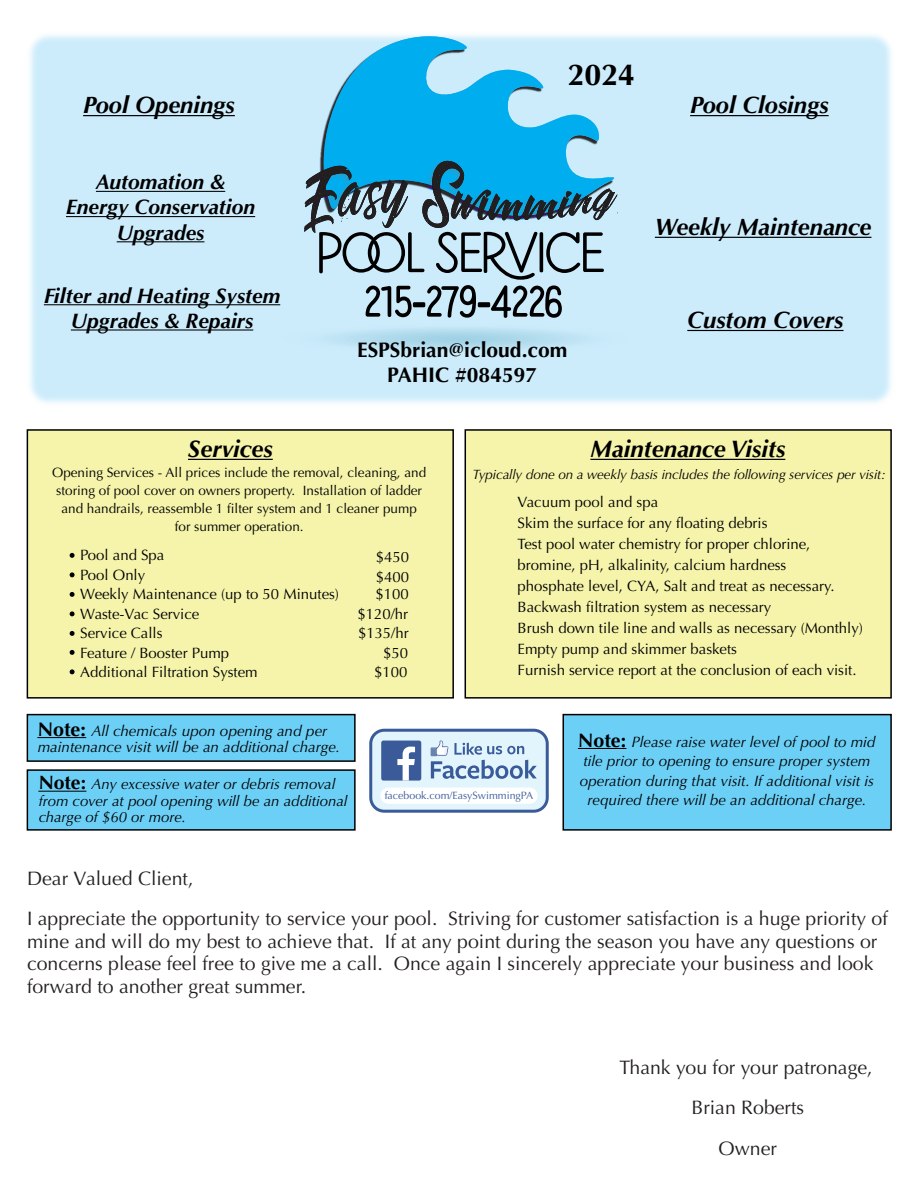
<style>
.page{position:relative;width:918px;height:1188px;background:#fff}
.page>*{position:absolute;margin:0;border:0;box-sizing:border-box;transform-origin:0 0}
.t1{font:700 30.3px "Optima";color:#000001}
.t2{font:italic 700 24px "Optima";color:#000001}
.t3{font:italic 700 23.7px "Optima";color:#000001}
.t4{font:italic 700 21px/25.2px "Optima";color:#000001;text-align:center}
.t5{font:700 21px/25.3px "Optima";color:#000001;text-align:center}
.t6{font:19.5px/40.5px "Optima";color:#231f20}
.t7{font:italic 15.15px/16.6px "Optima";color:#000001}
.t8{font:15px/21px "Optima";color:#000001}
.t9{font:italic 15px/19.6px "Optima";color:#000001;text-align:center}
.t10{font:italic 14.85px/16.4px "Optima";color:#000001}
.t11{font:13.5px/18px "Optima";color:#000001;text-align:center}
.t12{font:italic 13.5px "Optima";letter-spacing:-.01em;color:#000001}
.t13{font:10.65px "Optima";color:#3b5a9a}
.s1{font-weight:700;font-style:normal;font-size:19.8px}
.s2{font-weight:700;font-style:normal;font-size:19.35px}
.s3{font-weight:700;font-style:normal;font-size:19.65px}
</style>
<div class="page">
<div style="left:27px;top:429px;width:427px;height:270px;background:#f5f4aa;border:2px solid #000001"></div>
<div style="left:27px;top:714px;width:329px;height:48px;background:#6bcff6;border:2px solid #000001"></div>
<div style="left:563px;top:714px;width:329px;height:117px;background:#6bcff6;border:2px solid #000001"></div>
<div style="left:27px;top:769px;width:329px;height:62px;background:#6bcff6;border:2px solid #000001"></div>
<div style="left:465px;top:429px;width:427px;height:270px;background:#f5f4aa;border:2px solid #000001"></div>
<hr style="left:188px;top:459px;width:85px;height:1px;background:#000001">
<hr style="left:590px;top:459px;width:195px;height:1px;background:#000001">
<hr style="left:690px;top:115px;width:139px;height:1px;background:#000001">
<hr style="left:655px;top:237px;width:216px;height:1px;background:#000001">
<hr style="left:687px;top:330px;width:157px;height:1px;background:#000001">
<hr style="left:83px;top:115px;width:152px;height:1px;background:#000001">
<hr style="left:96px;top:191px;width:129px;height:1px;background:#000001">
<hr style="left:66px;top:216px;width:189px;height:1px;background:#000001">
<hr style="left:117px;top:241px;width:87px;height:1px;background:#000001">
<hr style="left:44px;top:304px;width:236px;height:1px;background:#000001">
<hr style="left:71px;top:329px;width:182px;height:2px;background:#000001">
<svg style="left:70px;top:553px;width:5px;height:5px"></svg>
<svg style="left:70px;top:572px;width:5px;height:5px"></svg>
<svg style="left:70px;top:631px;width:5px;height:5px"></svg>
<svg style="left:70px;top:650px;width:5px;height:5px"></svg>
<svg style="left:70px;top:669px;width:5px;height:5px"></svg>
<svg style="left:70px;top:611px;width:5px;height:5px"></svg>
<svg style="left:70px;top:592px;width:5px;height:5px"></svg>
<div style="left:275px;top:323px;width:362px;height:32px;background:#cbebfa;border-radius:50%"></div>
<svg style="left:310px;top:33px;width:315px;height:187px;background:#66cbf3"></svg>
<img style="left:297px;top:159px;width:323px;height:81px">
<svg style="left:304px;top:161px;width:314px;height:274px"></svg>
<hr style="left:578px;top:748px;width:48px;height:1px;background:#000001">
<hr style="left:38px;top:737px;width:48px;height:1px;background:#000001">
<hr style="left:39px;top:791px;width:47px;height:1px;background:#000001">
<div style="left:371px;top:730px;width:176px;height:81px;background:#e2f4fc;border-radius:14px"></div>
<div style="left:369px;top:729px;width:180px;height:84px;border:3px solid #3b5a9a;border-radius:14px"></div>
<div style="left:381px;top:741px;width:40px;height:40px;background:#3b5a9a;border-radius:2px"></div>
<svg style="left:397px;top:747px;width:18px;height:34px"></svg>
<svg style="left:431px;top:741px;width:106px;height:38px"></svg>
<div style="left:380px;top:788px;width:158px;height:16px;background:#fff;border-radius:8px"></div>
<h3 class="t3" style="left:83px;top:91px;width:153px">Pool Openings</h3>
<h3 class="t4" style="left:66px;top:170px;width:191px">Automation &amp;<br>Energy Conservation<br>Upgrades</h3>
<h3 class="t4" style="left:44px;top:283px;width:238px">Filter and Heating System<br>Upgrades &amp; Repairs</h3>
<h1 class="t1" style="left:568px;top:57px;width:69px">2024</h1>
<h3 class="t3" style="left:690px;top:91px;width:140px">Pool Closings</h3>
<h3 class="t5" style="left:357px;top:337px;width:212px">ESPSbrian@icloud.com<br>PAHIC #084597</h3>
<h3 class="t3" style="left:655px;top:213px;width:218px">Weekly Maintenance</h3>
<h3 class="t3" style="left:687px;top:306px;width:158px">Custom Covers</h3>
<h2 class="t2" style="left:188px;top:435px;width:86px">Services</h2>
<h2 class="t2" style="left:590px;top:435px;width:196px">Maintenance Visits</h2>
<p class="t11" style="left:52px;top:464px;width:376px">Opening Services - All prices include the removal, cleaning, and storing of pool cover on owners property. Installation of ladder and handrails, reassemble 1 filter system and 1 cleaner pump for summer operation.</p>
<p class="t12" style="left:472px;top:467px;width:415px">Typically done on a weekly basis includes the following services per visit:</p>
<p class="t8" style="left:518px;top:491px;width:347px">Vacuum pool and spa<br>Skim the surface for any floating debris<br>Test pool water chemistry for proper chlorine, bromine, pH, alkalinity, calcium hardness<br>phosphate level, CYA, Salt and treat as necessary.<br>Backwash filtration system as necessary<br>Brush down tile line and walls as necessary (Monthly)<br>Empty pump and skimmer baskets<br>Furnish service report at the conclusion of each visit.</p>
<p class="t8" style="left:80px;top:546px;width:260px;line-height:19.5px">Pool and Spa<br>Pool Only<br>Weekly Maintenance (up to 50 Minutes)</p>
<p class="t8" style="left:376px;top:548px;width:35px;line-height:19.5px">$450 $400</p>
<p class="t8" style="left:376px;top:584px;width:35px">$100</p>
<p class="t8" style="left:80px;top:603px;width:121px">Waste-Vac Service</p>
<p class="t8" style="left:357px;top:603px;width:52px">$120/hr</p>
<p class="t8" style="left:80px;top:623px;width:84px">Service Calls</p>
<p class="t8" style="left:358px;top:623px;width:52px">$135/hr</p>
<p class="t8" style="left:80px;top:642px;width:150px">Feature / Booster Pump</p>
<p class="t8" style="left:383px;top:642px;width:26px">$50</p>
<p class="t8" style="left:80px;top:662px;width:179px">Additional Filtration System</p>
<p class="t8" style="left:374px;top:662px;width:35px">$100</p>
<p class="t7" style="left:38px;top:722px;width:304px"><span class="s1">Note:</span> All chemicals upon opening and per maintenance visit will be an additional charge.</p>
<p class="t10" style="left:39px;top:776px;width:310px"><span class="s2">Note:</span> Any excessive water or debris removal from cover at pool opening will be an additional charge of $60 or more.</p>
<p class="t13" style="left:385px;top:789px;width:150px">facebook.com/EasySwimmingPA</p>
<p class="t9" style="left:578px;top:732px;width:299px"><span class="s3">Note:</span> Please raise water level of pool to mid tile prior to opening to ensure proper system operation during that visit. If additional visit is required there will be an additional charge.</p>
<h3 class="t6" style="left:27px;top:858px;width:862px">Dear Valued Client,<br>I appreciate the opportunity to service your pool. Striving for customer satisfaction is a huge priority of</h3>
<h3 class="t6" style="left:27px;top:930px;width:852px;line-height:22.5px">mine and will do my best to achieve that. If at any point during the season you have any questions or concerns please feel free to give me a call. Once again I sincerely appreciate your business and look forward to another great summer.</h3>
<h3 class="t6" style="left:620px;top:1047px;width:255px;text-align:center">Thank you for your patronage,<br>Brian Roberts<br>Owner</h3>
</div>
